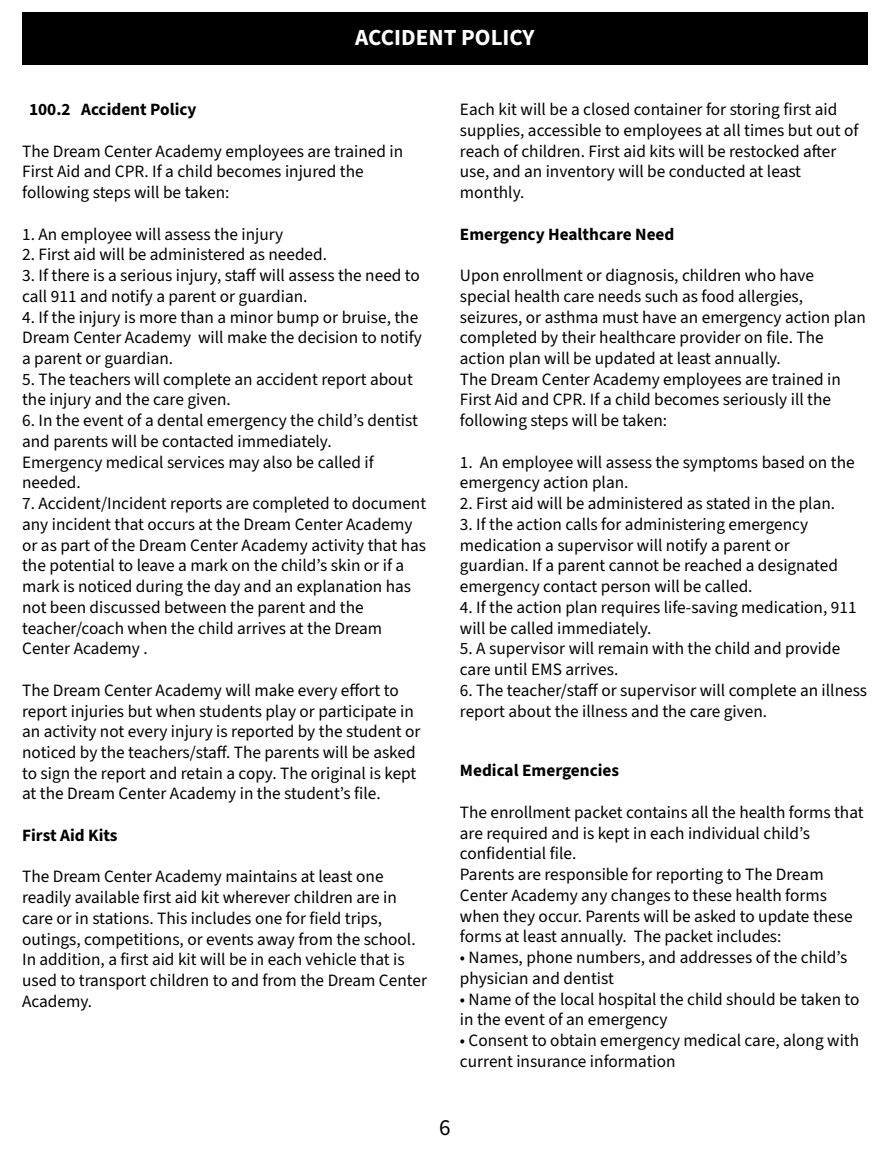
<style>
.page{position:relative;width:890px;height:1152px;background:#fff}
.page>*{position:absolute;margin:0;border:0;box-sizing:border-box;transform-origin:0 0}
.t1{font:700 23.2px "Source Sans 3";color:#fff}
.t2{font:23.2px "Source Sans 3";color:#000}
.t3{font:17.2px/20.8px "Source Sans 3";color:#000}
.t4{font:700 17.2px "Source Sans 3";color:#000}
</style>
<div class="page">
<div style="left:22px;top:12px;width:846px;height:53px;background:#000"></div>
<h1 class="t1" style="left:355px;top:22px;width:181px">ACCIDENT POLICY</h1>
<p class="t4" style="left:29px;top:98px;width:169px">100.2 Accident Policy</p>
<p class="t3" style="left:22px;top:141px;width:383px">The Dream Center Academy employees are trained in<br>First Aid and CPR. If a child becomes injured the following steps will be taken:</p>
<p class="t3" style="left:22px;top:223px;width:263px">1. An employee will assess the injury</p>
<p class="t3" style="left:22px;top:244px;width:306px">2. First aid will be administered as needed.</p>
<p class="t3" style="left:22px;top:265px;width:399px">3. If there is a serious injury, staff will assess the need to call 911 and notify a parent or guardian.</p>
<p class="t3" style="left:22px;top:306px;width:401px">4. If the injury is more than a minor bump or bruise, the<br>Dream Center Academy will make the decision to notify a parent or guardian.</p>
<p class="t3" style="left:22px;top:369px;width:392px">5. The teachers will complete an accident report about the injury and the care given.</p>
<p class="t3" style="left:22px;top:410px;width:397px">6. In the event of a dental emergency the child’s dentist and parents will be contacted immediately.<br>Emergency medical services may also be called if needed.</p>
<p class="t3" style="left:22px;top:493px;width:406px">7. Accident/Incident reports are completed to document any incident that occurs at the Dream Center Academy or as part of the Dream Center Academy activity that has the potential to leave a mark on the child’s skin or if a mark is noticed during the day and an explanation has not been discussed between the parent and the teacher/coach when the child arrives at the Dream Center Academy .</p>
<p class="t3" style="left:22px;top:680px;width:400px">The Dream Center Academy will make every effort to report injuries but when students play or participate in an activity not every injury is reported by the student or noticed by the teachers/staff. The parents will be asked to sign the report and retain a copy. The original is kept at the Dream Center Academy in the student’s file.</p>
<p class="t4" style="left:22px;top:824px;width:97px">First Aid Kits</p>
<p class="t3" style="left:22px;top:866px;width:406px">The Dream Center Academy maintains at least one readily available first aid kit wherever children are in care or in stations. This includes one for field trips, outings, competitions, or events away from the school.<br>In addition, a first aid kit will be in each vehicle that is used to transport children to and from the Dream Center Academy.</p>
<p class="t3" style="left:460px;top:99px;width:400px">Each kit will be a closed container for storing first aid supplies, accessible to employees at all times but out of reach of children. First aid kits will be restocked after use, and an inventory will be conducted at least monthly.</p>
<p class="t4" style="left:460px;top:223px;width:216px">Emergency Healthcare Need</p>
<p class="t3" style="left:460px;top:265px;width:408px">Upon enrollment or diagnosis, children who have special health care needs such as food allergies, seizures, or asthma must have an emergency action plan completed by their healthcare provider on file. The action plan will be updated at least annually.<br>The Dream Center Academy employees are trained in First Aid and CPR. If a child becomes seriously ill the following steps will be taken:</p>
<p class="t3" style="left:460px;top:452px;width:396px">1. An employee will assess the symptoms based on the emergency action plan.</p>
<p class="t3" style="left:460px;top:493px;width:377px">2. First aid will be administered as stated in the plan.</p>
<p class="t3" style="left:460px;top:514px;width:380px">3. If the action calls for administering emergency medication a supervisor will notify a parent or guardian. If a parent cannot be reached a designated emergency contact person will be called.</p>
<p class="t3" style="left:460px;top:597px;width:398px">4. If the action plan requires life-saving medication, 911 will be called immediately.</p>
<p class="t3" style="left:460px;top:638px;width:382px">5. A supervisor will remain with the child and provide care until EMS arrives.</p>
<p class="t3" style="left:460px;top:680px;width:409px">6. The teacher/staff or supervisor will complete an illness report about the illness and the care given.</p>
<p class="t4" style="left:460px;top:759px;width:161px">Medical Emergencies</p>
<p class="t3" style="left:460px;top:802px;width:405px">The enrollment packet contains all the health forms that are required and is kept in each individual child’s confidential file.<br>Parents are responsible for reporting to The Dream Center Academy any changes to these health forms when they occur. Parents will be asked to update these forms at least annually. The packet includes:</p>
<p class="t3" style="left:460px;top:947px;width:389px">• Names, phone numbers, and addresses of the child’s physician and dentist</p>
<p class="t3" style="left:460px;top:988px;width:401px">• Name of the local hospital the child should be taken to in the event of an emergency</p>
<p class="t3" style="left:460px;top:1030px;width:401px">• Consent to obtain emergency medical care, along with current insurance information</p>
<h1 class="t2" style="left:439px;top:1112px;width:13px">6</h1>
</div>
